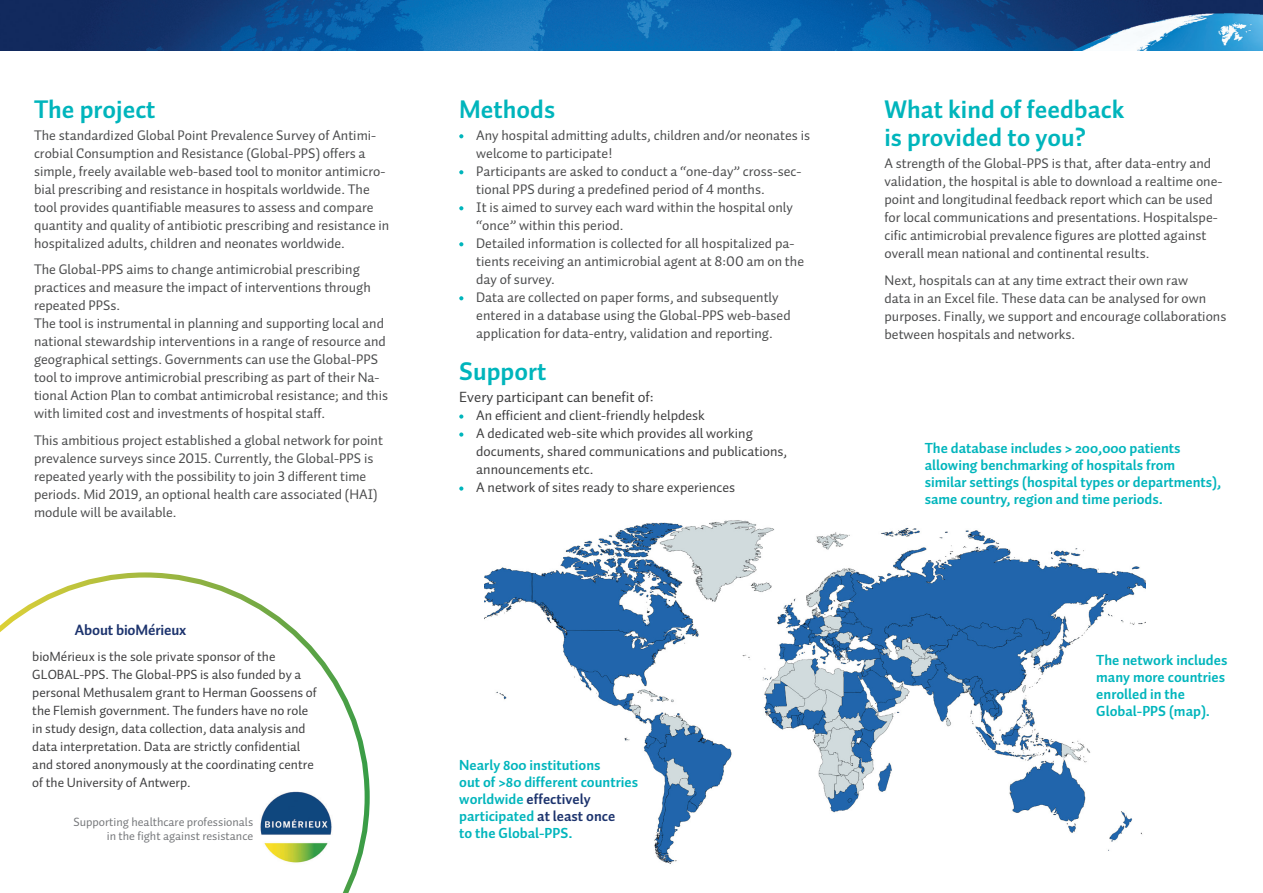
<style>
.page{position:relative;width:1263px;height:893px;background:#fff}
.page>*{position:absolute;margin:0;border:0;box-sizing:border-box;transform-origin:0 0}
.titel_1{font:700 25.5px/28.5px "Auto 1";color:#00b5bc}
.t1{font:15px "Auto 1";color:#3e3e3f}
.body{font:15px "Auto 1 Bold LF";letter-spacing:-.01em;color:#1d346e}
.titel_1-2{font:700 14.55px/17px "Auto 1";color:#00b5bc}
.body-2{font:14.1px/18px "Auto 1 Regular LF";color:#4b4c4d}
.body_insprong{font:14.1px/18px "Auto 1 Regular LF";color:#4b4c4d}
.body_insprong-2{font:14.1px/18px "Auto 1 Regular LF";color:#3e3e3f}
.body-3{font:13.5px/18px "Auto 1 Regular LF";color:#3e3e3f}
.t2{font:12.15px "Auto 1";color:#76787b}
.s1{color:#1d346e}
</style>
<div class="page">
<img style="left:485px;top:520px;width:660px;height:344px">
<img style="left:0;top:0;width:1263px;height:50px">
<svg style="left:0;top:572px;width:370px;height:321px"></svg>
<svg style="left:459px;top:134px;width:4px;height:4px"></svg>
<svg style="left:459px;top:170px;width:4px;height:4px"></svg>
<svg style="left:459px;top:206px;width:4px;height:4px"></svg>
<svg style="left:459px;top:242px;width:4px;height:4px"></svg>
<svg style="left:459px;top:296px;width:4px;height:4px"></svg>
<svg style="left:459px;top:414px;width:4px;height:5px"></svg>
<svg style="left:459px;top:432px;width:4px;height:5px"></svg>
<svg style="left:459px;top:486px;width:4px;height:5px"></svg>
<img style="left:259px;top:785px;width:75px;height:83px">
<p class="titel_1" style="left:34px;top:94px;width:123px">The project</p>
<p class="body-2" style="left:34px;top:126px;width:357px">The standardized Global Point Prevalence Survey of Antimi&shy;crobial Consumption and Resistance (Global-PPS) offers a simple, freely available web-based tool to monitor antimicro&shy;bial prescribing and resistance in hospitals worldwide. The tool provides quantifiable measures to assess and compare quantity and quality of antibiotic prescribing and resistance in hospitalized adults, children and neonates worldwide.</p>
<p class="body-2" style="left:34px;top:260px;width:338px">The Global-PPS aims to change antimicrobial prescribing practices and measure the impact of interventions through repeated PPSs.</p>
<p class="body-2" style="left:34px;top:314px;width:356px">The tool is instrumental in planning and supporting local and national stewardship interventions in a range of resource and geographical settings. Governments can use the Global-PPS tool to improve antimicrobial prescribing as part of their Na&shy;tional Action Plan to combat antimicrobal resistance; and this with limited cost and investments of hospital staff.</p>
<p class="body-2" style="left:34px;top:431px;width:351px">This ambitious project established a global network for point prevalence surveys since 2015. Currently, the Global-PPS is repeated yearly with the possibility to join 3 different time periods. Mid 2019, an optional health care associated (HAI) module will be available.</p>
<p class="body" style="left:75px;top:620px;width:113px">About bioMérieux</p>
<p class="body-3" style="left:32px;top:648px;width:286px">bioMérieux is the sole private sponsor of the GLOBAL-PPS. The Global-PPS is also funded by a personal Methusalem grant to Herman Goossens of the Flemish government. The funders have no role in study design, data collection, data analysis and data interpretation. Data are strictly confidential and stored anonymously at the coordinating centre of the University of Antwerp.</p>
<p class="t2" style="left:73px;top:814px;width:181px">Supporting healthcare professionals</p>
<p class="t2" style="left:107px;top:829px;width:148px">in the fight against resistance</p>
<p class="titel_1" style="left:459px;top:94px;width:97px">Methods</p>
<p class="body_insprong" style="left:476px;top:126px;width:335px">Any hospital admitting adults, children and/or neonates is welcome to participate!</p>
<p class="body_insprong" style="left:476px;top:162px;width:327px">Participants are asked to conduct a “one-day” cross-sec&shy;tional PPS during a predefined period of 4 months.</p>
<p class="body_insprong" style="left:476px;top:198px;width:318px">It is aimed to survey each ward within the hospital only “once” within this period.</p>
<p class="body_insprong" style="left:476px;top:234px;width:329px">Detailed information is collected for all hospitalized pa&shy;tients receiving an antimicrobial agent at 8:00 am on the day of survey.</p>
<p class="body_insprong" style="left:476px;top:288px;width:316px">Data are collected on paper forms, and subsequently entered in a database using the Global-PPS web-based application for data-entry, validation and reporting.</p>
<p class="titel_1" style="left:459px;top:356px;width:89px">Support</p>
<p class="t1" style="left:459px;top:388px;width:196px">Every participant can benefit of:</p>
<p class="body_insprong-2" style="left:476px;top:406px;width:230px">An efficient and client-friendly helpdesk</p>
<p class="body_insprong-2" style="left:476px;top:424px;width:312px">A dedicated web-site which provides all working documents, shared communications and publications, announcements etc.</p>
<p class="body_insprong-2" style="left:476px;top:478px;width:260px">A network of sites ready to share experiences</p>
<p class="titel_1-2" style="left:459px;top:757px;width:180px">Nearly 800 institutions<br>out of &gt;80 different countries worldwide <span class="s1">effectively </span>participated <span class="s1">at least once<br></span>to the Global-PPS.</p>
<p class="titel_1" style="left:884px;top:94px;width:241px">What kind of feedback is provided to you?</p>
<p class="body-2" style="left:884px;top:154px;width:339px">A strength of the Global-PPS is that, after data-entry and validation, the hospital is able to download a realtime one&shy;point and longitudinal feedback report which can be used for local communications and presentations. Hospitalspe&shy;cific antimicrobial prevalence figures are plotted against overall mean national and continental results.</p>
<p class="body-2" style="left:884px;top:271px;width:343px">Next, hospitals can at any time extract their own raw<br>data in an Excel file. These data can be analysed for own purposes. Finally, we support and encourage collaborations between hospitals and networks.</p>
<p class="titel_1-2" style="left:925px;top:439px;width:298px">The database includes &gt; 200,000 patients allowing benchmarking of hospitals from<br>similar settings (hospital types or departments), same country, region and time periods.</p>
<p class="titel_1-2" style="left:1096px;top:651px;width:133px">The network includes many more countries enrolled in the<br>Global-PPS (map).</p>
</div>
